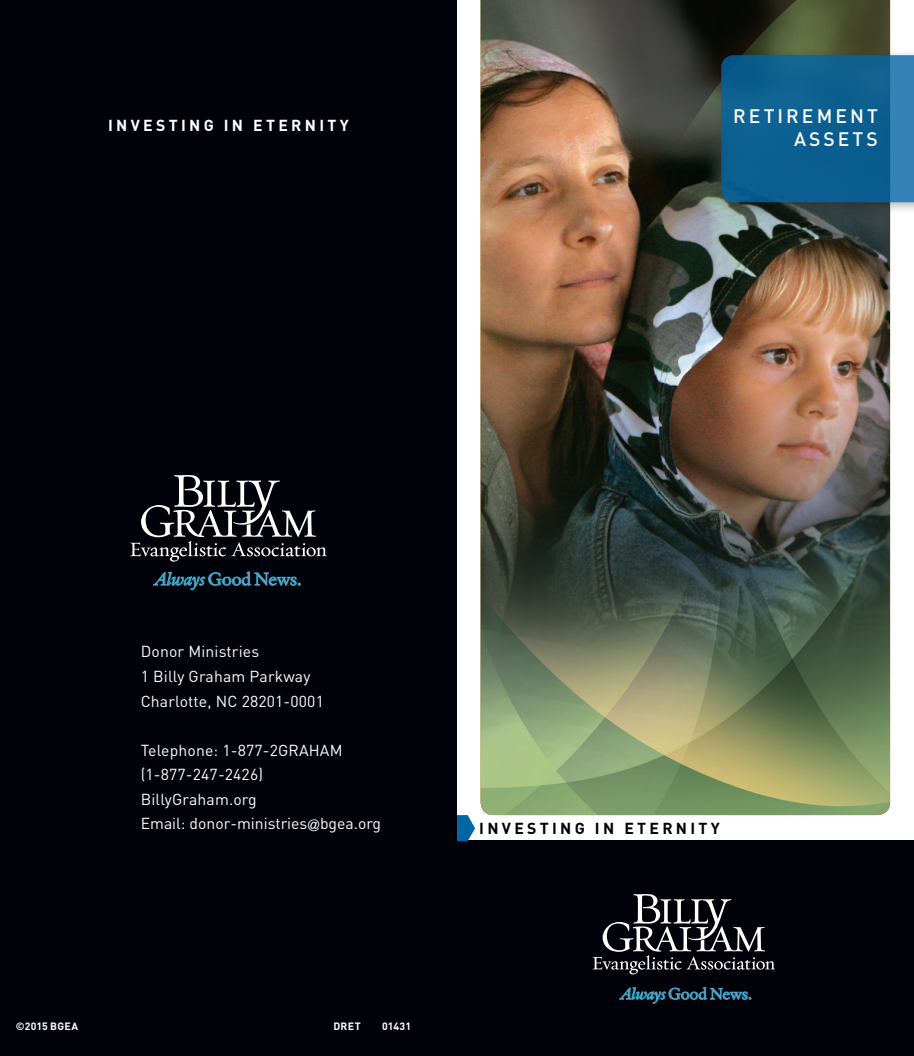
<style>
.page{position:relative;width:914px;height:1056px;background:#fff}
.page>*{position:absolute;margin:0;border:0;box-sizing:border-box;transform-origin:0 0}
.t1{font:500 19.25px/23.1px "DINOT";letter-spacing:.16em;color:#fff;text-align:right}
.t2{font:18.03px "Verdigris MVB OSF Regular";letter-spacing:-.01em;color:#729eca}
.t3{font:16.1px "Verdigris MVB OSF Regular";letter-spacing:-.01em;color:#729eca}
.t4{font:15.75px/24.5px "DINOT";letter-spacing:.01em;color:#fff}
.t5{font:700 15.75px "DINOT";letter-spacing:.21em;color:#010209}
.t6{font:700 15.75px "DINOT";letter-spacing:.21em;color:#fff}
.t7{font:700 10.5px "DINOT";letter-spacing:.03em;color:#fff}
.s1{font-family:"Verdigris MVB OSF Italic"}
.s2{font-family:"Univers";font-weight:300}
</style>
<div class="page">
<img style="left:480px;top:0;width:410px;height:815px">
<div style="left:0;top:0;width:457px;height:1055px;background:#010209"></div>
<div style="left:457px;top:840px;width:457px;height:215px;background:#010209"></div>
<svg style="left:619px;top:987px;width:132px;height:16px"></svg>
<svg style="left:592px;top:894px;width:183px;height:80px"></svg>
<svg style="left:130px;top:475px;width:197px;height:116px"></svg>
<div style="left:715px;top:49px;width:199px;height:166px;background:#231f20;opacity:.4"></div>
<svg style="left:721px;top:55px;width:193px;height:147px;background:#106393"></svg>
<svg style="left:457px;top:815px;width:18px;height:26px"></svg>
<p class="t6" style="left:108px;top:114px;width:242px">INVESTING IN ETERNITY</p>
<p class="t1" style="left:733px;top:103px;width:146px">RETIREMENT<br>ASSETS</p>
<p class="t2" style="left:155px;top:568px;width:148px"><span class="s1">Always</span> Good News.</p>
<p class="t4" style="left:141px;top:638px;width:185px">Donor Ministries<br>1 Billy Graham Parkway<br>Charlotte, NC 28201-0001</p>
<p class="t4" style="left:141px;top:736px;width:242px">Telephone: 1-877-2GRAHAM (1-877-247-2426)<br>BillyGraham.org<br>Email: donor-ministries<span class="s2">@</span>bgea.org</p>
<p class="t7" style="left:16px;top:1018px;width:64px">©2015 BGEA</p>
<p class="t7" style="left:333px;top:1018px;width:29px">DRET</p>
<p class="t7" style="left:382px;top:1018px;width:30px">01431</p>
<p class="t5" style="left:479px;top:817px;width:242px">INVESTING IN ETERNITY</p>
<p class="t3" style="left:621px;top:983px;width:133px"><span class="s1">Always</span> Good News.</p>
</div>
